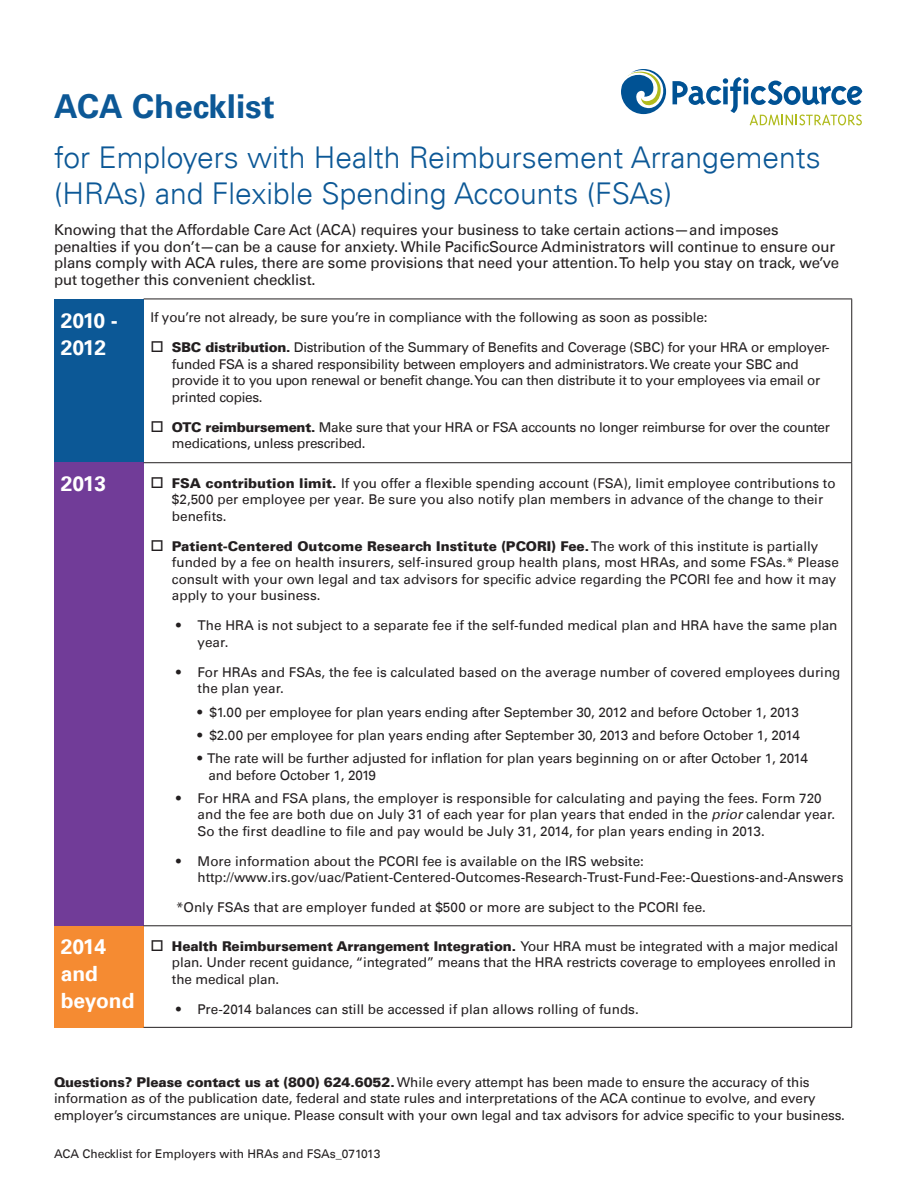
<style>
.page{position:relative;width:918px;height:1188px;background:#fff}
.page>*{position:absolute;margin:0;border:0;box-sizing:border-box;transform-origin:0 0}
.Banner_head{font:700 33px "Univers LT";color:#0c5896}
.Banner_head-2{font:300 30px/36px "Univers LT";color:#0c5896}
.Heading_Idaho{font:700 21px/27px "Univers LT";color:#fff}
.Heading_Oregon{font:700 21px/27px "Univers LT";letter-spacing:-.025em;color:#fff}
.Heading_Oregon-2{font:700 21px "Univers LT";color:#fff}
.Body{font:15px/16.5px "Univers LT";letter-spacing:-.01em;color:#231f20}
.Bullet_Indent{font:13.5px/16.5px "Univers LT";color:#231f20}
.Body-2{font:13.5px/16.5px "Univers LT";letter-spacing:-.01em;color:#231f20}
.Bullet_Indent-2{font:13.5px/16.5px "Univers LT";letter-spacing:-.02em;color:#231f20}
.t1{font:12px "Univers LT";color:#231f20}
.s1{font-weight:900}
.s2{font-style:italic}
</style>
<div class="page">
<div style="left:54px;top:299px;width:90px;height:164px;background:#0c5896"></div>
<div style="left:54px;top:463px;width:90px;height:463px;background:#713c98"></div>
<div style="left:54px;top:926px;width:90px;height:101px;background:#f58b32"></div>
<hr style="left:144px;top:299px;width:708px;height:1px;background:#231f20">
<hr style="left:851px;top:299px;width:1px;height:163px;background:#231f20">
<hr style="left:144px;top:462px;width:708px;height:1px;background:#231f20">
<hr style="left:851px;top:463px;width:1px;height:462px;background:#231f20">
<hr style="left:144px;top:925px;width:708px;height:1px;background:#231f20">
<hr style="left:851px;top:926px;width:1px;height:101px;background:#231f20">
<hr style="left:144px;top:1027px;width:708px;height:1px;background:#231f20">
<svg style="left:621px;top:69px;width:46px;height:45px"></svg>
<svg style="left:673px;top:77px;width:189px;height:48px"></svg>
<p class="Banner_head" style="left:54px;top:87px;width:222px">ACA Checklist</p>
<p class="Banner_head-2" style="left:54px;top:139px;width:768px">for Employers with Health Reimbursement Arrangements (HRAs) and Flexible Spending Accounts (FSAs)</p>
<p class="Body" style="left:54px;top:222px;width:787px">Knowing that the Affordable Care Act (ACA) requires your business to take certain actions—and imposes penalties if you don’t—can be a cause for anxiety. While PacificSource Administrators will continue to ensure our plans comply with ACA rules, there are some provisions that need your attention. To help you stay on track, we’ve put together this convenient checklist.</p>
<p class="Heading_Oregon" style="left:61px;top:307px;width:59px">2010 -<br>2012</p>
<p class="Body-2" style="left:150px;top:309px;width:559px">If you’re not already, be sure you’re in compliance with the following as soon as possible:</p>
<p class="Bullet_Indent-2" style="left:172px;top:339px;width:659px;text-indent:-22px">□ <span class="s1">SBC distribution.</span> Distribution of the Summary of Benefits and Coverage (SBC) for your HRA or employer&shy;funded FSA is a shared responsibility between employers and administrators. We create your SBC and provide it to you upon renewal or benefit change. You can then distribute it to your employees via email or printed copies.</p>
<p class="Bullet_Indent-2" style="left:172px;top:419px;width:660px;text-indent:-22px">□ <span class="s1">OTC reimbursement.</span> Make sure that your HRA or FSA accounts no longer reimburse for over the counter medications, unless prescribed.</p>
<p class="Heading_Oregon-2" style="left:61px;top:472px;width:47px">2013</p>
<p class="Bullet_Indent" style="left:172px;top:475px;width:665px;text-indent:-22px">□ <span class="s1">FSA contribution limit.</span> If you offer a flexible spending account (FSA), limit employee contributions to $2,500 per employee per year. Be sure you also notify plan members in advance of the change to their benefits.</p>
<p class="Bullet_Indent" style="left:172px;top:538px;width:668px;text-indent:-22px">□ <span class="s1">Patient-Centered Outcome Research Institute (PCORI) Fee.</span> The work of this institute is partially funded by a fee on health insurers, self-insured group health plans, most HRAs, and some FSAs.* Please consult with your own legal and tax advisors for specific advice regarding the PCORI fee and how it may apply to your business.</p>
<p class="Bullet_Indent" style="left:198px;top:617px;width:641px;text-indent:-22px">• The HRA is not subject to a separate fee if the self-funded medical plan and HRA have the same plan year.</p>
<p class="Bullet_Indent" style="left:198px;top:664px;width:644px;text-indent:-22px">• For HRAs and FSAs, the fee is calculated based on the average number of covered employees during the plan year.</p>
<p class="Body-2" style="left:198px;top:704px;width:603px">• $1.00 per employee for plan years ending after September 30, 2012 and before October 1, 2013</p>
<p class="Body-2" style="left:198px;top:727px;width:604px">• $2.00 per employee for plan years ending after September 30, 2013 and before October 1, 2014</p>
<p class="Body-2" style="left:208px;top:750px;width:601px;text-indent:-11px">• The rate will be further adjusted for inflation for plan years beginning on or after October 1, 2014 and before October 1, 2019</p>
<p class="Bullet_Indent" style="left:198px;top:790px;width:639px;text-indent:-22px">• For HRA and FSA plans, the employer is responsible for calculating and paying the fees. Form 720 and the fee are both due on July 31 of each year for plan years that ended in the <span class="s2">prior</span> calendar year.<br>So the first deadline to file and pay would be July 31, 2014, for plan years ending in 2013.</p>
<p class="Bullet_Indent" style="left:198px;top:853px;width:648px;text-indent:-22px">• More information about the PCORI fee is available on the IRS website: http://www.irs.gov/uac/Patient-Centered-Outcomes-Research-Trust-Fund-Fee:-Questions-and-Answers</p>
<p class="Bullet_Indent" style="left:176px;top:899px;width:531px">*Only FSAs that are employer funded at $500 or more are subject to the PCORI fee.</p>
<p class="Heading_Idaho" style="left:61px;top:934px;width:75px">2014 and beyond</p>
<p class="Bullet_Indent" style="left:172px;top:938px;width:668px;text-indent:-22px">□ <span class="s1">Health Reimbursement Arrangement Integration.</span> Your HRA must be integrated with a major medical plan. Under recent guidance, “integrated” means that the HRA restricts coverage to employees enrolled in the medical plan.</p>
<p class="Bullet_Indent" style="left:176px;top:1001px;width:464px">• Pre-2014 balances can still be accessed if plan allows rolling of funds.</p>
<p class="Body-2" style="left:54px;top:1074px;width:793px"><span class="s1">Questions? Please contact us at (800) 624.6052.</span> While every attempt has been made to ensure the accuracy of this information as of the publication date, federal and state rules and interpretations of the ACA continue to evolve, and every employer’s circumstances are unique. Please consult with your own legal and tax advisors for advice specific to your business.</p>
<p class="t1" style="left:54px;top:1146px;width:328px">ACA Checklist for Employers with HRAs and FSAs_071013</p>
</div>
